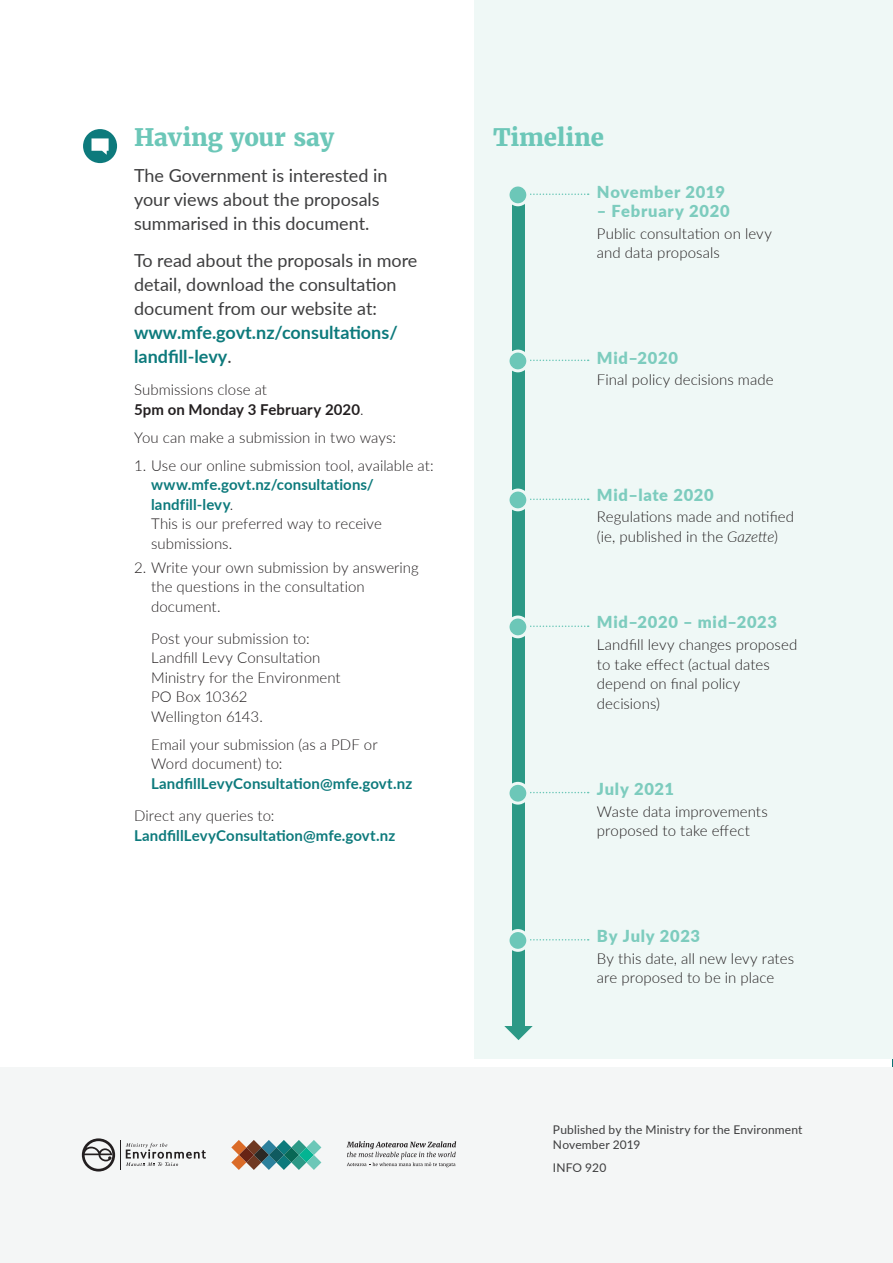
<style>
.page{position:relative;width:893px;height:1263px;background:#fff}
.page>*{position:absolute;margin:0;border:0;box-sizing:border-box;transform-origin:0 0}
.Heading_1{font:800 24px "Merriweather";letter-spacing:-.005em;color:#6cc7b8}
.Introduction{font:18px/24px "Lato";color:#3e3e3f}
.Timeline_heading{font:900 16.5px "Lato";letter-spacing:.045em;color:#7dccbe}
.Body{font:300 15px/19.5px "Lato";letter-spacing:.005em;color:#231f20}
.Body-2{font:700 15px/19.5px "Lato";letter-spacing:.005em;color:#0d7a7c}
.Body-3{font:700 15px/19.5px "Lato";letter-spacing:.01em;color:#231f20}
.Body-4{font:12px/15px "Lato";letter-spacing:.015em;color:#3e3e3f}
.s1{font-weight:700;color:#0d7a7c}
.s2{font-weight:300}
.s3{font-weight:300;color:#231f20}
.s4{font-style:italic}
</style>
<div class="page">
<div style="left:474px;top:0;width:419px;height:1059px;background:#eff8f6"></div>
<svg style="left:504px;top:1026px;width:29px;height:14px"></svg>
<div style="left:512px;top:190px;width:13px;height:836px;background:#2c9986"></div>
<svg style="left:530px;top:193px;width:59px;height:2px"></svg>
<div style="left:508px;top:185px;width:20px;height:20px;background:#6cc7b8;border-radius:50%"></div>
<div style="left:506px;top:184px;width:23px;height:22px;border:3px solid #eff8f6;border-radius:50%"></div>
<svg style="left:530px;top:498px;width:59px;height:2px"></svg>
<div style="left:508px;top:490px;width:20px;height:20px;background:#6cc7b8;border-radius:50%"></div>
<div style="left:506px;top:489px;width:23px;height:22px;border:3px solid #eff8f6;border-radius:50%"></div>
<svg style="left:530px;top:360px;width:59px;height:1px"></svg>
<div style="left:508px;top:351px;width:20px;height:20px;background:#6cc7b8;border-radius:50%"></div>
<div style="left:506px;top:350px;width:23px;height:22px;border:3px solid #eff8f6;border-radius:50%"></div>
<svg style="left:530px;top:625px;width:59px;height:2px"></svg>
<div style="left:508px;top:617px;width:20px;height:20px;background:#6cc7b8;border-radius:50%"></div>
<div style="left:506px;top:615px;width:23px;height:23px;border:3px solid #eff8f6;border-radius:50%"></div>
<svg style="left:530px;top:792px;width:59px;height:1px"></svg>
<svg style="left:508px;top:783px;width:20px;height:20px"></svg>
<div style="left:506px;top:782px;width:23px;height:23px;border:3px solid #eff8f6;border-radius:50%"></div>
<svg style="left:530px;top:939px;width:59px;height:1px"></svg>
<div style="left:508px;top:930px;width:20px;height:20px;background:#6cc7b8;border-radius:50%"></div>
<div style="left:506px;top:929px;width:23px;height:23px;border:3px solid #eff8f6;border-radius:50%"></div>
<div style="left:0;top:1067px;width:893px;height:196px;background:#f4f6f6"></div>
<svg style="left:82px;top:1138px;width:33px;height:33px"></svg>
<svg style="left:126px;top:1143px;width:80px;height:23px"></svg>
<hr style="left:120px;top:1140px;width:1px;height:30px;background:#231f20">
<svg style="left:347px;top:1141px;width:109px;height:26px"></svg>
<svg style="left:231px;top:1140px;width:90px;height:30px"></svg>
<div style="left:83px;top:129px;width:34px;height:34px;background:#0d7a7c;border-radius:50%"></div>
<svg style="left:92px;top:138px;width:17px;height:17px"></svg>
<p class="Heading_1" style="left:134px;top:121px;width:202px">Having your say</p>
<p class="Introduction" style="left:134px;top:163px;width:255px">The Government is interested in your views about the proposals summarised in this document.</p>
<p class="Introduction" style="left:134px;top:248px;width:285px">To read about the proposals in more detail, download the consultation document from our website at: <span class="s1">www.mfe.govt.nz/consultations/ landfill-levy</span>.</p>
<p class="Body-3" style="left:134px;top:379px;width:231px"><span class="s2">Submissions close at<br></span>5pm on Monday 3 February 2020<span class="s2">.</span></p>
<p class="Body" style="left:134px;top:427px;width:263px">You can make a submission in two ways:</p>
<p class="Body" style="left:151px;top:455px;width:284px;text-indent:-17px">1. Use our online submission tool, available at: <span class="s1">www.mfe.govt.nz/consultations/ landfill-levy</span>.<br>This is our preferred way to receive submissions.</p>
<p class="Body" style="left:151px;top:557px;width:269px;text-indent:-17px">2. Write your own submission by answering the questions in the consultation document.</p>
<p class="Body" style="left:151px;top:628px;width:191px">Post your submission to:<br>Landfill Levy Consultation<br>Ministry for the Environment<br>PO Box 10362<br>Wellington 6143.</p>
<p class="Body" style="left:151px;top:734px;width:263px">Email your submission (as a PDF or<br>Word document) to:<br><span class="s1">LandfillLevyConsultation@mfe.govt.nz</span></p>
<p class="Body-2" style="left:134px;top:805px;width:263px"><span class="s3">Direct any queries to:<br></span>LandfillLevyConsultation@mfe.govt.nz</p>
<p class="Heading_1" style="left:493px;top:121px;width:112px">Timeline</p>
<p class="Timeline_heading" style="left:597px;top:179px;width:130px">November 2019</p>
<p class="Timeline_heading" style="left:597px;top:199px;width:134px">– February 2020</p>
<p class="Body" style="left:597px;top:223px;width:176px">Public consultation on levy and data proposals</p>
<p class="Timeline_heading" style="left:597px;top:345px;width:83px">Mid–2020</p>
<p class="Body" style="left:597px;top:369px;width:178px">Final policy decisions made</p>
<p class="Timeline_heading" style="left:597px;top:482px;width:118px">Mid–late 2020</p>
<p class="Body" style="left:597px;top:507px;width:199px">Regulations made and notified (ie, published in the <span class="s4">Gazette</span>)</p>
<p class="Timeline_heading" style="left:597px;top:610px;width:182px">Mid–2020 – mid–2023</p>
<p class="Body" style="left:597px;top:634px;width:202px">Landfill levy changes proposed to take effect (actual dates depend on final policy decisions)</p>
<p class="Timeline_heading" style="left:597px;top:777px;width:79px">July 2021</p>
<p class="Body" style="left:597px;top:801px;width:172px">Waste data improvements proposed to take effect</p>
<p class="Timeline_heading" style="left:597px;top:924px;width:105px">By July 2023</p>
<p class="Body" style="left:597px;top:948px;width:199px">By this date, all new levy rates are proposed to be in place</p>
<p class="Body-4" style="left:553px;top:1121px;width:251px">Published by the Ministry for the Environment<br>November 2019</p>
<p class="Body-4" style="left:553px;top:1160px;width:55px">INFO 920</p>
</div>
